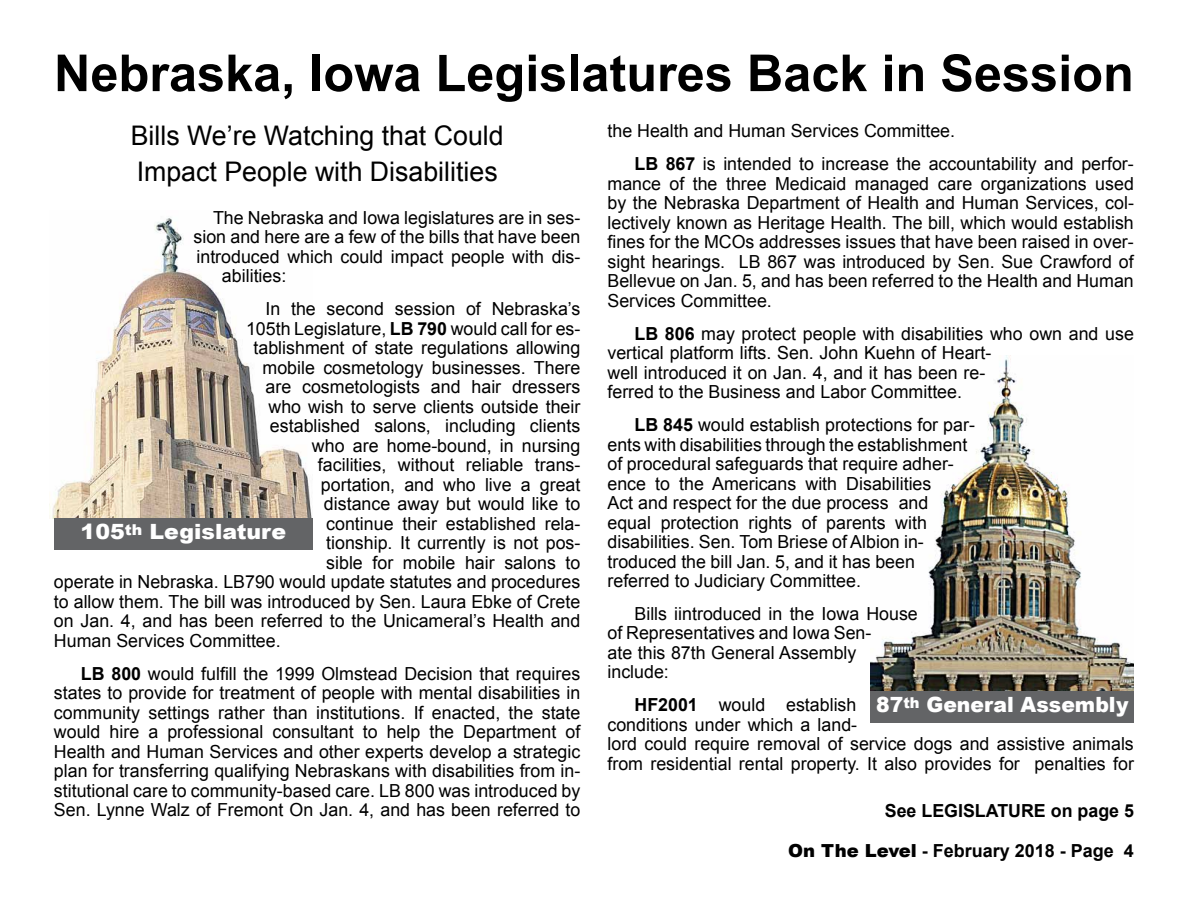
<style>
.page{position:relative;width:1188px;height:918px;background:#fff}
.page>*{position:absolute;margin:0;border:0;box-sizing:border-box;transform-origin:0 0}
.t1{font:700 51px "Arial";color:#000}
.t2{font:27px/36px "Arial";color:#000}
.t3{font:900 21px "Arial";color:#fff}
.t4{font:900 21px "Arial";color:#fff;scale:1.05 1}
.t5{font:18px/19.5px "Arial";color:#000}
.t6{font:700 18px "Arial";color:#000}
.s1{font-weight:700}
.s2{font-weight:900}
</style>
<div class="page">
<img style="left:52px;top:218px;width:261px;height:301px">
<img style="left:871px;top:356px;width:263px;height:336px">
<div style="left:54px;top:519px;width:259px;height:31px;background:#636466"></div>
<div style="left:871px;top:692px;width:263px;height:31px;background:#636466"></div>
<h1 class="t1" style="left:54px;top:39px;width:1081px">Nebraska, Iowa Legislatures Back in Session</h1>
<h2 class="t2" style="left:131px;top:118px;width:374px">Bills We’re Watching that Could<br>Impact People with Disabilities</h2>
<p class="t5" style="left:634px;top:114px;width:501px;line-height:33px;text-indent:-27px">the Health and Human Services Committee.<br><span class="s1">LB 867</span> is intended to increase the accountability and perfor-</p>
<p class="t5" style="left:608px;top:174px;width:528px;text-align:justify">mance of the three Medicaid managed care organizations used by the Nebraska Department of Health and Human Services, col&shy;lectively known as Heritage Health. The bill, which would establish fines for the MCOs addresses issues that have been raised in over&shy;sight hearings. LB 867 was introduced by Sen. Sue Crawford of Bellevue on Jan. 5, and has been referred to the Health and Human Services Committee.</p>
<p class="t5" style="left:608px;top:324px;width:528px;text-indent:27px"><span class="s1">LB 806</span> may protect people with disabilities who own and use vertical platform lifts. Sen. John Kuehn of Heart-<br>well introduced it on Jan. 4, and it has been re-<br>ferred to the Business and Labor Committee.</p>
<p class="t5" style="left:608px;top:415px;width:369px;text-indent:27px"><span class="s1">LB 845</span> would establish protections for par&shy;ents with disabilities through the establishment of procedural safeguards that require adher&shy;ence to the Americans with Disabilities<br>Act and respect for the due process and equal protection rights of parents with disabilities. Sen. Tom Briese of Albion in&shy;troduced the bill Jan. 5, and it has been referred to Judiciary Committee.</p>
<p class="t5" style="left:608px;top:604px;width:312px;text-indent:27px">Bills iintroduced in the Iowa House of Representatives and Iowa Sen-<br>ate this 87th General Assembly include:</p>
<p class="t5" style="left:608px;top:696px;width:528px;text-indent:27px"><span class="s1">HF2001</span> would establish<br>conditions under which a land-<br>lord could require removal of service dogs and assistive animals from residential rental property. It also provides for penalties for</p>
<p class="t5" style="left:213px;top:208px;width:369px">The Nebraska and Iowa legislatures are in ses-</p>
<p class="t5" style="left:194px;top:227px;width:388px">sion and here are a few of the bills that have been</p>
<p class="t5" style="left:196px;top:247px;width:385px">introduced which could impact people with dis-</p>
<p class="t5" style="left:222px;top:266px;width:66px">abilities:</p>
<p class="t5" style="left:265px;top:299px;width:316px">In the second session of Nebraska’s</p>
<p class="t5" style="left:246px;top:319px;width:336px">105th Legislature, <span class="s1">LB 790</span> would call for es-</p>
<p class="t5" style="left:254px;top:338px;width:328px">tablishment of state regulations allowing</p>
<p class="t5" style="left:263px;top:358px;width:319px">mobile cosmetology businesses. There</p>
<p class="t5" style="left:265px;top:377px;width:316px">are cosmetologists and hair dressers</p>
<p class="t5" style="left:268px;top:397px;width:313px">who wish to serve clients outside their</p>
<p class="t5" style="left:270px;top:416px;width:312px">established salons, including clients</p>
<p class="t5" style="left:312px;top:436px;width:270px">who are home-bound, in nursing</p>
<p class="t5" style="left:318px;top:455px;width:264px">facilities, without reliable trans-</p>
<p class="t5" style="left:321px;top:475px;width:261px">portation, and who live a great</p>
<p class="t5" style="left:324px;top:494px;width:258px">distance away but would like to</p>
<p class="t5" style="left:326px;top:514px;width:256px">continue their established rela-</p>
<p class="t5" style="left:326px;top:533px;width:256px">tionship. It currently is not pos-</p>
<p class="t5" style="left:326px;top:553px;width:256px">sible for mobile hair salons to</p>
<p class="t5" style="left:54px;top:572px;width:528px">operate in Nebraska. LB790 would update statutes and procedures</p>
<p class="t5" style="left:54px;top:592px;width:528px">to allow them. The bill was introduced by Sen. Laura Ebke of Crete</p>
<p class="t5" style="left:54px;top:611px;width:528px">on Jan. 4, and has been referred to the Unicameral’s Health and</p>
<p class="t5" style="left:54px;top:631px;width:228px">Human Services Committee.</p>
<p class="t5" style="left:54px;top:664px;width:528px;text-align:justify;text-indent:27px"><span class="s1">LB 800</span> would fulfill the 1999 Olmstead Decision that requires states to provide for treatment of people with mental disabilities in community settings rather than institutions. If enacted, the state would hire a professional consultant to help the Department of Health and Human Services and other experts develop a strategic plan for transferring qualifying Nebraskans with disabilities from in&shy;stitutional care to community-based care. LB 800 was introduced by Sen. Lynne Walz of Fremont On Jan. 4, and has been referred to</p>
<p class="t4" style="left:81px;top:517px;width:197px">105<sup>th</sup> Legislature</p>
<p class="t3" style="left:876px;top:690px;width:254px">87<sup>th</sup> General Assembly</p>
<p class="t6" style="left:885px;top:799px;width:251px">See LEGISLATURE on page 5</p>
<p class="t6" style="left:788px;top:839px;width:347px"><span class="s2">On The Level</span> - February 2018 - Page 4</p>
</div>
